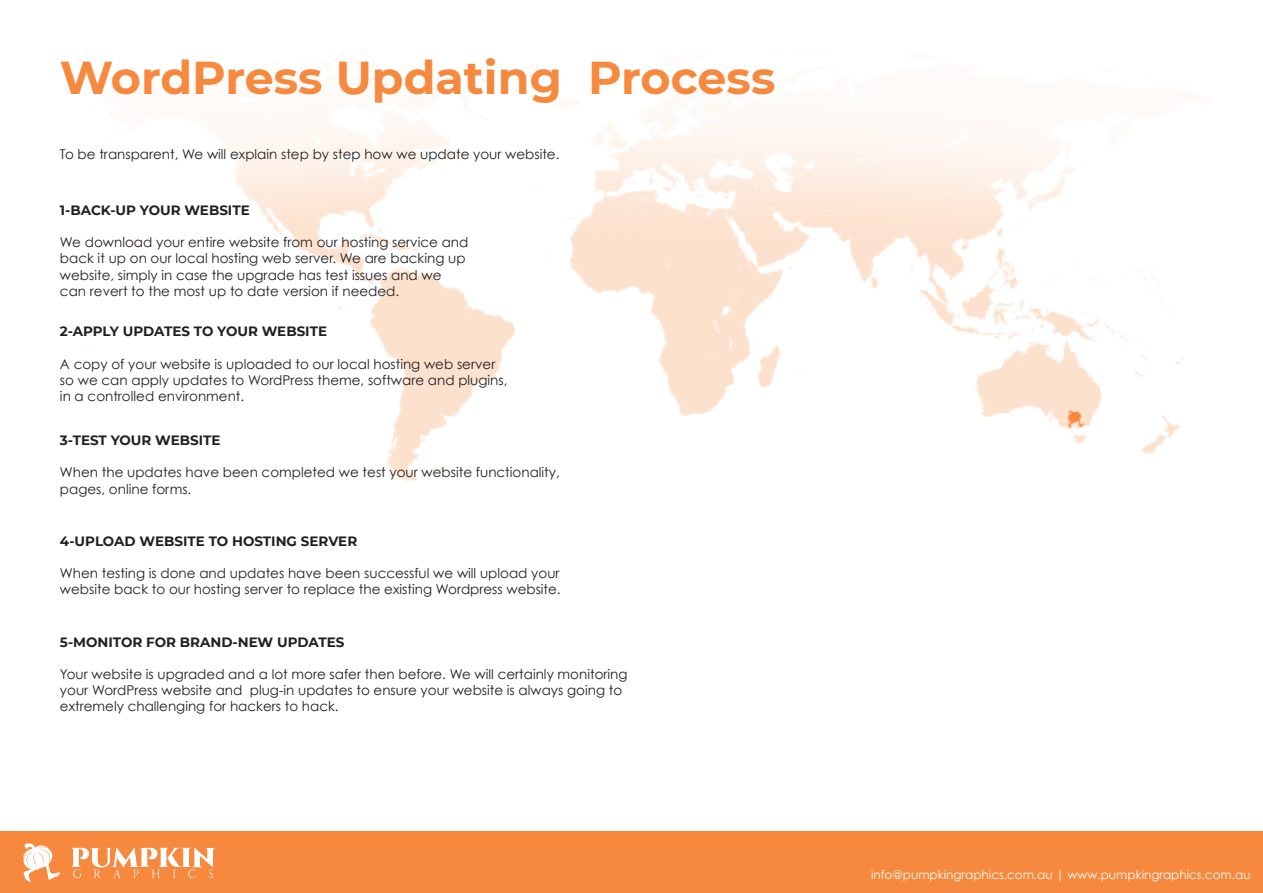
<style>
.page{position:relative;width:1263px;height:893px;background:#fff}
.page>*{position:absolute;margin:0;border:0;box-sizing:border-box;transform-origin:0 0}
.t1{font:700 46.05px "Montserrat";color:#f6893d}
.t2{font:13.5px/16.2px "Century Gothic";color:#221f1f}
.t3{font:700 13.5px "Montserrat";color:#221f1f}
.t4{font:12px "Century Gothic";color:#fff}
</style>
<div class="page">
<img style="left:85px;top:113px;width:1099px;height:369px">
<div style="left:0;top:832px;width:1263px;height:61px;background:#f6893d"></div>
<svg style="left:23px;top:843px;width:37px;height:39px"></svg>
<svg style="left:71px;top:847px;width:144px;height:31px"></svg>
<h1 class="t1" style="left:60px;top:58px;width:717px">WordPress Updating Process</h1>
<p class="t2" style="left:60px;top:147px;width:501px">To be transparent, We will explain step by step how we update your website.</p>
<p class="t3" style="left:60px;top:204px;width:191px">1-BACK-UP YOUR WEBSITE</p>
<p class="t2" style="left:60px;top:235px;width:410px">We download your entire website from our hosting service and back it up on our local hosting web server. We are backing up website, simply in case the upgrade has test issues and we can revert to the most up to date version if needed.</p>
<p class="t3" style="left:60px;top:326px;width:269px">2-APPLY UPDATES TO YOUR WEBSITE</p>
<p class="t2" style="left:60px;top:357px;width:449px">A copy of your website is uploaded to our local hosting web server so we can apply updates to WordPress theme, software and plugins, in a controlled environment.</p>
<p class="t3" style="left:60px;top:434px;width:162px">3-TEST YOUR WEBSITE</p>
<p class="t2" style="left:60px;top:465px;width:501px">When the updates have been completed we test your website functionality, pages, online forms.</p>
<p class="t3" style="left:60px;top:535px;width:299px">4-UPLOAD WEBSITE TO HOSTING SERVER</p>
<p class="t2" style="left:60px;top:566px;width:502px">When testing is done and updates have been successful we will upload your website back to our hosting server to replace the existing Wordpress website.</p>
<p class="t3" style="left:60px;top:636px;width:286px">5-MONITOR FOR BRAND-NEW UPDATES</p>
<p class="t2" style="left:60px;top:667px;width:569px">Your website is upgraded and a lot more safer then before. We will certainly monitoring your WordPress website and plug-in updates to ensure your website is always going to extremely challenging for hackers to hack.</p>
<p class="t4" style="left:871px;top:870px;width:381px">info@pumpkingraphics.com.au | www.pumpkingraphics.com.au</p>
</div>
